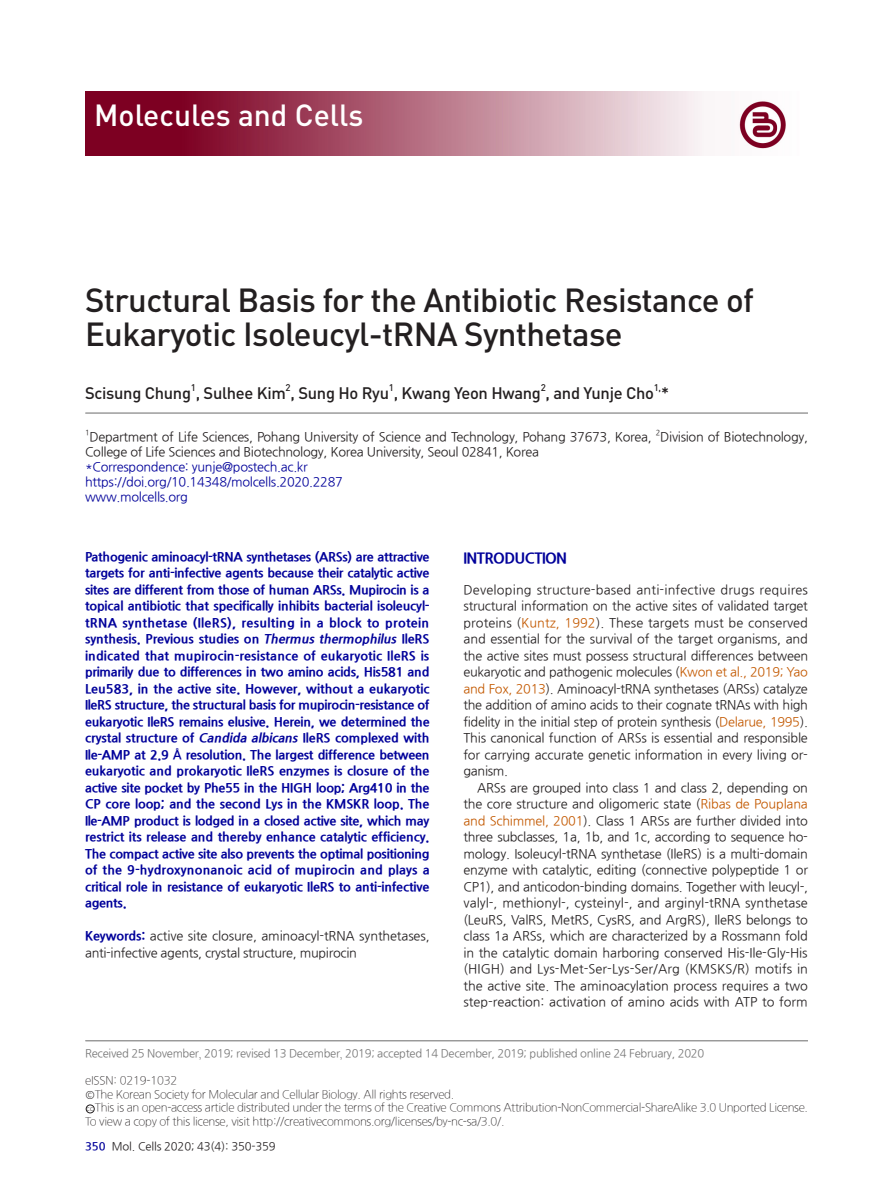
<style>
.page{position:relative;width:893px;height:1191px;background:#fff}
.page>*{position:absolute;margin:0;border:0;box-sizing:border-box;transform-origin:0 0}
._01-논문제목{font:500 33px/34.5px "DIN Pro";letter-spacing:-.02em;color:#231f20}
.t1{font:500 30.15px "DIN Pro";color:#fff}
._02-저자명{font:500 16.5px "DIN Pro";letter-spacing:-.02em;color:#231f20}
.서론{font:800 15px "Nanum Gothic";letter-spacing:-.04em;color:#00009a}
.본문{font:12.75px/16.5px "Nanum Gothic";letter-spacing:-.01em;color:#231f20;text-align:justify}
._05-초록{font:800 12.75px/16.5px "Nanum Gothic";letter-spacing:-.015em;color:#00009a;text-align:justify}
._03-소속{font:12.75px "Nanum Gothic";letter-spacing:-.025em;color:#231f20}
._06-키워드{font:12.75px/16.5px "Nanum Gothic";letter-spacing:-.025em;color:#231f20}
._04-책임저자란{font:12.75px "Nanum Gothic";letter-spacing:-.025em;color:#00009a}
.t2{font:300 11.25px/13.5px "Nanum Gothic";letter-spacing:-.025em;color:#231f20}
._07-접수날짜{font:11.25px "Nanum Gothic";letter-spacing:-.025em;color:#777}
.t3{font:11.25px "Nanum Gothic";letter-spacing:-.015em;color:#231f20}
._02-저자명-2{font:500 9.6px "DIN Pro";color:#231f20}
._03-소속-2{font:7.5px "Nanum Gothic";color:#231f20}
.s1{font-style:italic}
.s2{font-family:"Ko Pub World Dotum PB";font-weight:400}
.s3{font-weight:800;color:#00009a}
.s4{color:#c35900}
.s5{font-family:"Times New Roman"}
.s6{font-family:"DIN Pro"}
.s7{font-family:"DIN Pro";font-size:7.5px}
.s8{font-weight:700;color:#00009a}
</style>
<div class="page">
<img style="left:85px;top:91px;width:701px;height:65px">
<hr style="left:86px;top:412px;width:722px;height:1px;background:#7f7f7f">
<hr style="left:86px;top:1040px;width:722px;height:1px;background:#7f7f7f">
<div style="left:86px;top:1104px;width:9px;height:9px;border:1px solid #231f20;border-radius:50%"></div>
<p class="t1" style="left:94px;top:94px;width:271px">Molecules and Cells</p>
<p class="_01-논문제목" style="left:85px;top:281px;width:670px">Structural Basis for the Antibiotic Resistance of<br>Eukaryotic Isoleucyl-tRNA Synthetase</p>
<p class="_02-저자명" style="left:85px;top:381px;width:585px">Scisung Chung , Sulhee Kim , Sung Ho Ryu , Kwang Yeon Hwang , and Yunje Cho *</p>
<p class="_02-저자명-2" style="left:191px;top:380px;width:7px">1</p>
<p class="_02-저자명-2" style="left:286px;top:380px;width:7px">2</p>
<p class="_02-저자명-2" style="left:389px;top:380px;width:7px">1</p>
<p class="_02-저자명-2" style="left:541px;top:380px;width:7px">2</p>
<p class="_02-저자명-2" style="left:654px;top:380px;width:9px">1,</p>
<p class="_03-소속-2" style="left:85px;top:429px;width:6px">1</p>
<p class="_03-소속" style="left:89px;top:431px;width:564px">Department of Life Sciences, Pohang University of Science and Technology, Pohang 37673, Korea,</p>
<p class="_03-소속-2" style="left:656px;top:429px;width:6px">2</p>
<p class="_03-소속" style="left:660px;top:431px;width:149px">Division of Biotechnology,</p>
<p class="_03-소속" style="left:85px;top:446px;width:455px">College of Life Sciences and Biotechnology, Korea University, Seoul 02841, Korea</p>
<p class="_04-책임저자란" style="left:85px;top:461px;width:224px">*Correspondence: yunje@postech.ac.kr</p>
<p class="_04-책임저자란" style="left:85px;top:476px;width:259px">https://doi.org/10.14348/molcells.2020.2287</p>
<p class="_04-책임저자란" style="left:85px;top:491px;width:104px">www.molcells.org</p>
<p class="_05-초록" style="left:85px;top:548px;width:346px">Pathogenic aminoacyl-tRNA synthetases (ARSs) are attractive targets for anti-infective agents because their catalytic active sites are different from those of human ARSs. Mupirocin is a topical antibiotic that specifically inhibits bacterial isoleucyl&shy;tRNA synthetase (IleRS), resulting in a block to protein synthesis. Previous studies on <span class="s1">Thermus thermophilus</span> IleRS indicated that mupirocin-resistance of eukaryotic IleRS is primarily due to differences in two amino acids, His581 and Leu583, in the active site. However, without a eukaryotic IleRS structure, the structural basis for mupirocin-resistance of eukaryotic IleRS remains elusive. Herein, we determined the crystal structure of <span class="s1">Candida albicans</span> IleRS complexed with Ile-AMP at 2.9 <span class="s2">Å</span> resolution. The largest difference between eukaryotic and prokaryotic IleRS enzymes is closure of the active site pocket by Phe55 in the HIGH loop; Arg410 in the CP core loop; and the second Lys in the KMSKR loop. The Ile-AMP product is lodged in a closed active site, which may restrict its release and thereby enhance catalytic efficiency.<br>The compact active site also prevents the optimal positioning of the 9-hydroxynonanoic acid of mupirocin and plays a critical role in resistance of eukaryotic IleRS to anti-infective agents.</p>
<p class="_06-키워드" style="left:85px;top:928px;width:346px"><span class="s3">Keywords:</span> active site closure, aminoacyl-tRNA synthetases, anti-infective agents, crystal structure, mupirocin</p>
<p class="서론" style="left:463px;top:549px;width:105px">INTRODUCTION</p>
<p class="본문" style="left:463px;top:581px;width:346px">Developing structure-based anti-infective drugs requires structural information on the active sites of validated target proteins (<span class="s4">Kuntz, 1992</span>). These targets must be conserved and essential for the survival of the target organisms, and the active sites must possess structural differences between eukaryotic and pathogenic molecules (<span class="s4">Kwon et al., 2019; Yao and Fox, 2013</span>). Aminoacyl-tRNA synthetases (ARSs) catalyze the addition of amino acids to their cognate tRNAs with high fidelity in the initial step of protein synthesis (<span class="s4">Delarue, 1995</span>).<br>This canonical function of ARSs is essential and responsible for carrying accurate genetic information in every living or&shy;ganism.</p>
<p class="본문" style="left:463px;top:779px;width:346px;text-indent:14px">ARSs are grouped into class 1 and class 2, depending on the core structure and oligomeric state (<span class="s4">Ribas de Pouplana and Schimmel, 2001</span>). Class 1 ARSs are further divided into three subclasses, 1a, 1b, and 1c, according to sequence ho&shy;mology. Isoleucyl-tRNA synthetase (IleRS) is a multi-domain enzyme with catalytic, editing (connective polypeptide 1 or CP1), and anticodon-binding domains. Together with leucyl-, valyl-, methionyl-, cysteinyl-, and arginyl-tRNA synthetase (LeuRS, ValRS, MetRS, CysRS, and ArgRS), IleRS belongs to class 1a ARSs, which are characterized by a Rossmann fold in the catalytic domain harboring conserved His-Ile-Gly-His (HIGH) and Lys-Met-Ser-Lys-Ser/Arg (KMSKS/R) motifs in the active site. The aminoacylation process requires a two step-reaction: activation of amino acids with ATP to form</p>
<p class="_07-접수날짜" style="left:85px;top:1048px;width:621px">Received 25 November<span class="s5">,</span> 2019; revised 13 December<span class="s5">,</span> 2019; accepted 14 December, 2019; published online 24 February, 2020</p>
<p class="t2" style="left:85px;top:1074px;width:94px">eISSN: 0219-1032</p>
<p class="t2" style="left:85px;top:1087px;width:371px"><span class="s6">©</span>The Korean Society for Molecular and Cellular Biology. All rights reserved.</p>
<p class="t2" style="left:85px;top:1101px;width:724px"><span class="s7">cc</span> This is an open-access article distributed under the terms of the Creative Commons Attribution-NonCommercial-ShareAlike 3.0 Unported License.<br>To view a copy of this license, visit http://creativecommons.org/licenses/by-nc-sa/3.0/.</p>
<p class="t3" style="left:85px;top:1140px;width:192px"><span class="s8">350</span> Mol. Cells 2020; 43(4): 350-359</p>
</div>
